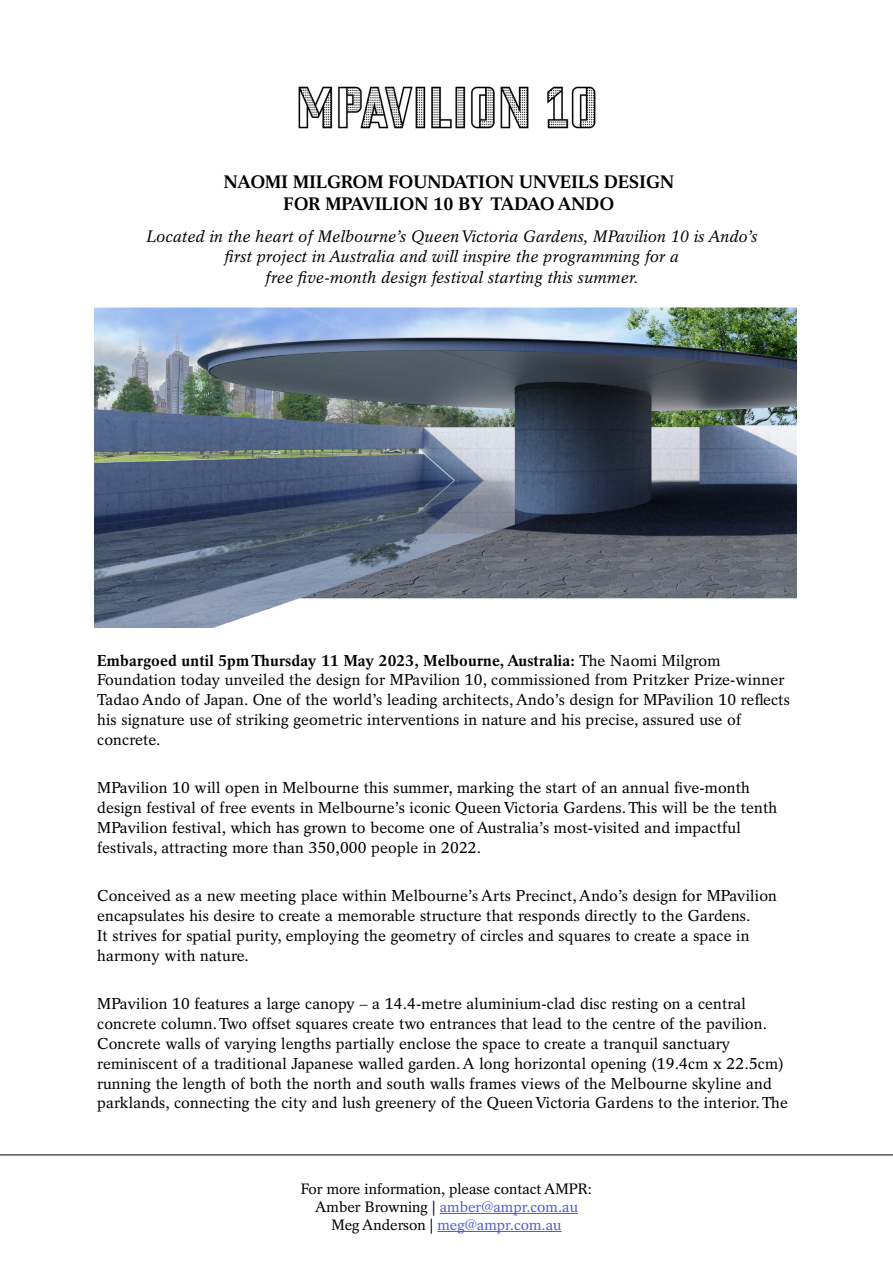
<style>
.page{position:relative;width:893px;height:1263px;background:#fff}
.page>*{position:absolute;margin:0;border:0;box-sizing:border-box;transform-origin:0 0}
.t1{font:700 18px/21.6px "Rotation LT Std";color:#000;text-align:center}
.t2{font:italic 16.5px/19.8px "Rotation LT Std";color:#000;text-align:center}
.t3{font:15.75px/19.8px "Rotation LT Std";letter-spacing:.01em;color:#000}
.t4{font:15px/18px "Rotation LT Std";color:#000;text-align:center}
.s1{font-weight:700}
.s2{color:#4f5cd6}
</style>
<div class="page">
<hr style="left:440px;top:1213px;width:138px;height:1px;background:#4f5cd6">
<hr style="left:437px;top:1231px;width:125px;height:1px;background:#4f5cd6">
<hr style="left:0;top:1154px;width:893px;height:1px;background:#000">
<img style="left:298px;top:86px;width:298px;height:43px">
<img style="left:94px;top:307px;width:702px;height:321px">
<p class="t1" style="left:224px;top:171px;width:452px">NAOMI MILGROM FOUNDATION UNVEILS DESIGN<br>FOR MPAVILION 10 BY TADAO ANDO</p>
<p class="t2" style="left:146px;top:226px;width:613px">Located in the heart of Melbourne’s Queen Victoria Gardens, MPavilion 10 is Ando’s first project in Australia and will inspire the programming for a</p>
<p class="t2" style="left:265px;top:268px;width:375px">free five-month design festival starting this summer.</p>
<p class="t3" style="left:97px;top:650px;width:694px"><span class="s1">Embargoed until 5pm Thursday 11 May 2023, Melbourne, Australia:</span> The Naomi Milgrom Foundation today unveiled the design for MPavilion 10, commissioned from Pritzker Prize-winner Tadao Ando of Japan. One of the world’s leading architects, Ando’s design for MPavilion 10 reflects his signature use of striking geometric interventions in nature and his precise, assured use of concrete.</p>
<p class="t3" style="left:97px;top:778px;width:682px">MPavilion 10 will open in Melbourne this summer, marking the start of an annual five-month design festival of free events in Melbourne’s iconic Queen Victoria Gardens. This will be the tenth MPavilion festival, which has grown to become one of Australia’s most-visited and impactful festivals, attracting more than 350,000 people in 2022.</p>
<p class="t3" style="left:97px;top:886px;width:681px">Conceived as a new meeting place within Melbourne’s Arts Precinct, Ando’s design for MPavilion encapsulates his desire to create a memorable structure that responds directly to the Gardens.<br>It strives for spatial purity, employing the geometry of circles and squares to create a space in harmony with nature.</p>
<p class="t3" style="left:97px;top:994px;width:692px">MPavilion 10 features a large canopy – a 14.4-metre aluminium-clad disc resting on a central concrete column. Two offset squares create two entrances that lead to the centre of the pavilion.<br>Concrete walls of varying lengths partially enclose the space to create a tranquil sanctuary reminiscent of a traditional Japanese walled garden. A long horizontal opening (19.4cm x 22.5cm) running the length of both the north and south walls frames views of the Melbourne skyline and parklands, connecting the city and lush greenery of the Queen Victoria Gardens to the interior. The</p>
<p class="t4" style="left:301px;top:1180px;width:293px">For more information, please contact AMPR:<br>Amber Browning | <span class="s2">amber@ampr.com.au<br></span>Meg Anderson | <span class="s2">meg@ampr.com.au</span></p>
</div>
